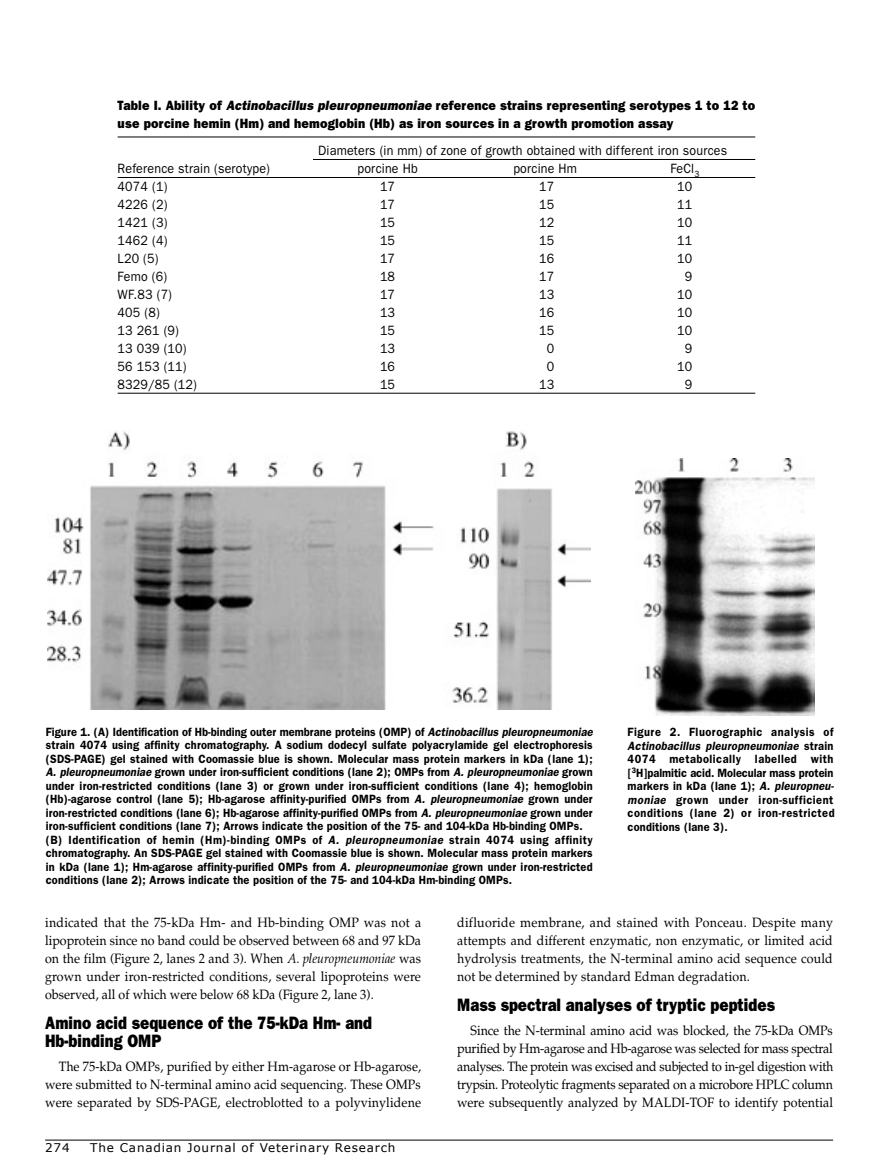
<style>
.page{position:relative;width:878px;height:1175px;background:#fff}
.page>*{position:absolute;margin:0;border:0;box-sizing:border-box;transform-origin:0 0}
.t1{font:800 18px/18px "Franklin Gothic";letter-spacing:.005em;color:#000;scale:.85 1}
.t2{font:13.5px/18px "Palatino";letter-spacing:.01em;color:#000;text-align:justify;scale:.92 1}
.t3{font:13.5px "Franklin Gothic";letter-spacing:.015em;color:#000;scale:.92 1}
.t4{font:800 13.5px/18px "Franklin Gothic";letter-spacing:.015em;color:#000;scale:.92 1}
.t5{font:600 12px/13.5px "Franklin Gothic";letter-spacing:.015em;color:#000;scale:.92 1}
.t6{font:12px "Verdana";letter-spacing:.065em;color:#000}
.s1{font-style:italic}
</style>
<div class="page">
<hr style="left:45px;top:1139px;width:788px;height:1px;background:#000">
<hr style="left:118px;top:137px;width:637px;height:1px;background:#000">
<hr style="left:118px;top:159px;width:637px;height:1px;background:#000">
<hr style="left:118px;top:177px;width:637px;height:1px;background:#000">
<hr style="left:118px;top:393px;width:637px;height:1px;background:#000">
<img style="left:47px;top:431px;width:543px;height:278px">
<img style="left:635px;top:458px;width:179px;height:258px">
<div style="left:101px;top:150px;width:211px;height:12px;background:#fff"></div>
<p class="t4" style="left:118px;top:96px;width:694px">Table I. Ability of <span class="s1">Actinobacillus pleuropneumoniae</span> reference strains representing serotypes 1 to 12 to use porcine hemin (Hm) and hemoglobin (Hb) as iron sources in a growth promotion assay</p>
<p class="t3" style="left:318px;top:142px;width:446px">Diameters (in mm) of zone of growth obtained with different iron sources</p>
<p class="t3" style="left:118px;top:160px;width:167px">Reference strain (serotype)</p>
<p class="t3" style="left:357px;top:160px;width:67px">porcine Hb</p>
<p class="t3" style="left:513px;top:160px;width:71px">porcine Hm</p>
<p class="t3" style="left:670px;top:160px;width:33px">FeCl<sub>3</sub></p>
<p class="t3" style="left:118px;top:178px;width:56px">4074 (1)</p>
<p class="t3" style="left:380px;top:178px;width:18px">17</p>
<p class="t3" style="left:539px;top:178px;width:18px">17</p>
<p class="t3" style="left:677px;top:178px;width:18px">10</p>
<p class="t3" style="left:118px;top:196px;width:56px">4226 (2)</p>
<p class="t3" style="left:380px;top:196px;width:18px">17</p>
<p class="t3" style="left:539px;top:196px;width:18px">15</p>
<p class="t3" style="left:677px;top:196px;width:18px">11</p>
<p class="t3" style="left:118px;top:214px;width:56px">1421 (3)</p>
<p class="t3" style="left:380px;top:214px;width:18px">15</p>
<p class="t3" style="left:539px;top:214px;width:18px">12</p>
<p class="t3" style="left:677px;top:214px;width:18px">10</p>
<p class="t3" style="left:118px;top:232px;width:56px">1462 (4)</p>
<p class="t3" style="left:380px;top:232px;width:18px">15</p>
<p class="t3" style="left:539px;top:232px;width:18px">15</p>
<p class="t3" style="left:677px;top:232px;width:18px">11</p>
<p class="t3" style="left:118px;top:250px;width:46px">L20 (5)</p>
<p class="t3" style="left:380px;top:250px;width:18px">17</p>
<p class="t3" style="left:539px;top:250px;width:18px">16</p>
<p class="t3" style="left:677px;top:250px;width:18px">10</p>
<p class="t3" style="left:118px;top:268px;width:55px">Femo (6)</p>
<p class="t3" style="left:380px;top:268px;width:18px">18</p>
<p class="t3" style="left:539px;top:268px;width:18px">17</p>
<p class="t3" style="left:684px;top:268px;width:10px">9</p>
<p class="t3" style="left:118px;top:286px;width:61px">WF.83 (7)</p>
<p class="t3" style="left:380px;top:286px;width:18px">17</p>
<p class="t3" style="left:539px;top:286px;width:18px">13</p>
<p class="t3" style="left:677px;top:286px;width:18px">10</p>
<p class="t3" style="left:118px;top:304px;width:47px">405 (8)</p>
<p class="t3" style="left:380px;top:304px;width:18px">13</p>
<p class="t3" style="left:539px;top:304px;width:18px">16</p>
<p class="t3" style="left:677px;top:304px;width:18px">10</p>
<p class="t3" style="left:118px;top:322px;width:68px">13 261 (9)</p>
<p class="t3" style="left:380px;top:322px;width:18px">15</p>
<p class="t3" style="left:539px;top:322px;width:18px">15</p>
<p class="t3" style="left:677px;top:322px;width:18px">10</p>
<p class="t3" style="left:118px;top:340px;width:76px">13 039 (10)</p>
<p class="t3" style="left:380px;top:340px;width:18px">13</p>
<p class="t3" style="left:546px;top:340px;width:10px">0</p>
<p class="t3" style="left:684px;top:340px;width:10px">9</p>
<p class="t3" style="left:118px;top:358px;width:76px">56 153 (11)</p>
<p class="t3" style="left:380px;top:358px;width:18px">16</p>
<p class="t3" style="left:546px;top:358px;width:10px">0</p>
<p class="t3" style="left:677px;top:358px;width:18px">10</p>
<p class="t3" style="left:118px;top:376px;width:88px">8329/85 (12)</p>
<p class="t3" style="left:380px;top:376px;width:18px">15</p>
<p class="t3" style="left:539px;top:376px;width:18px">13</p>
<p class="t3" style="left:684px;top:376px;width:10px">9</p>
<p class="t5" style="left:46px;top:724px;width:596px">Figure 1. (A) Identification of Hb-binding outer membrane proteins (OMP) of <span class="s1">Actinobacillus pleuropneumoniae </span>strain 4074 using affinity chromatography. A sodium dodecyl sulfate polyacrylamide gel electrophoresis (SDS-PAGE) gel stained with Coomassie blue is shown. Molecular mass protein markers in kDa (lane 1); <span class="s1">A. pleuropneumoniae</span> grown under iron-sufficient conditions (lane 2); OMPs from <span class="s1">A. pleuropneumoniae</span> grown under iron-restricted conditions (lane 3) or grown under iron-sufficient conditions (lane 4); hemoglobin (Hb)-agarose control (lane 5); Hb-agarose affinity-purified OMPs from <span class="s1">A. pleuropneumoniae</span> grown under iron-restricted conditions (lane 6); Hb-agarose affinity-purified OMPs from <span class="s1">A. pleuropneumoniae</span> grown under iron-sufficient conditions (lane 7); Arrows indicate the position of the 75- and 104-kDa Hb-binding OMPs. (B) Identification of hemin (Hm)-binding OMPs of <span class="s1">A. pleuropneumoniae</span> strain 4074 using affinity chromatography. An SDS-PAGE gel stained with Coomassie blue is shown. Molecular mass protein markers in kDa (lane 1); Hm-agarose affinity-purified OMPs from <span class="s1">A. pleuropneumoniae</span> grown under iron-restricted conditions (lane 2); Arrows indicate the position of the 75- and 104-kDa Hm-binding OMPs.</p>
<p class="t5" style="left:627px;top:725px;width:226px;text-align:justify">Figure 2. Fluorographic analysis of <span class="s1">Actinobacillus pleuropneumoniae</span> strain 4074 metabolically labelled with [<sup>3</sup>H]palmitic acid. Molecular mass protein markers in kDa (lane 1); <span class="s1">A. pleuropneu&shy;moniae</span> grown under iron-sufficient conditions (lane 2) or iron-restricted conditions (lane 3).</p>
<p class="t2" style="left:45px;top:913px;width:410px">indicated that the 75-kDa Hm- and Hb-binding OMP was not a lipoprotein since no band could be observed between 68 and 97 kDa on the film (Figure 2, lanes 2 and 3). When <span class="s1">A. pleuropneumoniae</span> was grown under iron-restricted conditions, several lipoproteins were observed, all of which were below 68 kDa (Figure 2, lane 3).</p>
<h1 class="t1" style="left:45px;top:1013px;width:386px">Amino acid sequence of the 75-kDa Hm- and<br>Hb-binding OMP</h1>
<p class="t2" style="left:45px;top:1057px;width:410px;text-indent:14px">The 75-kDa OMPs, purified by either Hm-agarose or Hb-agarose, were submitted to N-terminal amino acid sequencing. These OMPs were separated by SDS-PAGE, electroblotted to a polyvinylidene</p>
<p class="t6" style="left:45px;top:1140px;width:26px">274</p>
<p class="t6" style="left:90px;top:1140px;width:307px">The Canadian Journal of Veterinary Research</p>
<p class="t2" style="left:457px;top:913px;width:410px">difluoride membrane, and stained with Ponceau. Despite many attempts and different enzymatic, non enzymatic, or limited acid hydrolysis treatments, the N-terminal amino acid sequence could not be determined by standard Edman degradation.</p>
<h1 class="t1" style="left:457px;top:995px;width:375px">Mass spectral analyses of tryptic peptides</h1>
<p class="t2" style="left:457px;top:1021px;width:410px;text-indent:14px">Since the N-terminal amino acid was blocked, the 75-kDa OMPs purified by Hm-agarose and Hb-agarose was selected for mass spectral analyses. The protein was excised and subjected to in-gel digestion with trypsin. Proteolytic fragments separated on a microbore HPLC column were subsequently analyzed by MALDI-TOF to identify potential</p>
</div>
